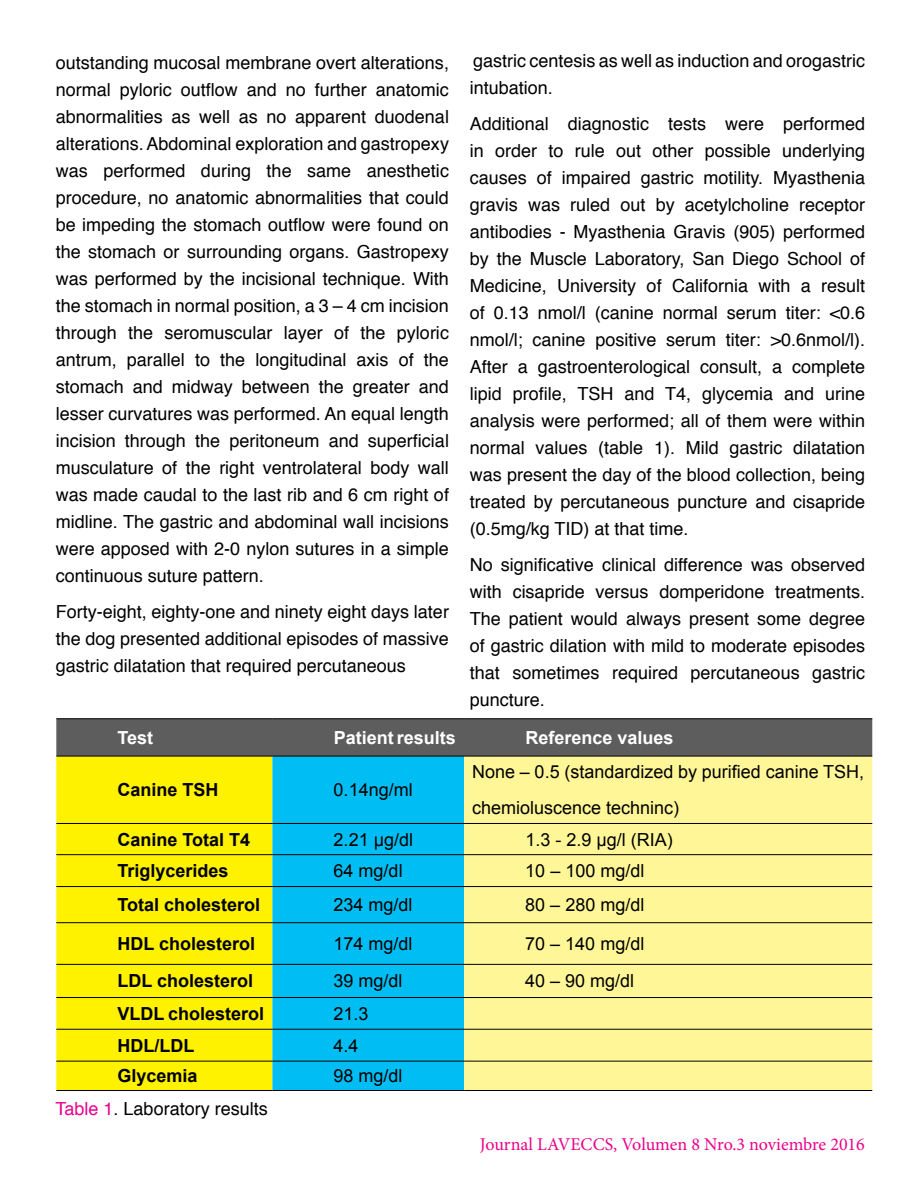
<style>
.page{position:relative;width:918px;height:1188px;background:#fff}
.page>*{position:absolute;margin:0;border:0;box-sizing:border-box;transform-origin:0 0}
.t1{font:18px/27px "Helvetica";color:#000;text-align:justify}
.t2{font:18px/36px "Arial";color:#000}
.t3{font:700 18px "Arial";color:#000}
.t4{font:18px "Minion Pro";color:#ec008c}
.t5{font:700 18px "Arial";color:#fff}
.s1{color:#ec008c}
</style>
<div class="page">
<div style="left:56px;top:719px;width:816px;height:37px;background:#5d5d5d"></div>
<div style="left:56px;top:757px;width:216px;height:333px;background:#fff200"></div>
<div style="left:272px;top:757px;width:192px;height:333px;background:#00bef3"></div>
<div style="left:464px;top:757px;width:408px;height:333px;background:#fff797"></div>
<hr style="left:56px;top:718px;width:216px;height:1px;background:#000">
<hr style="left:272px;top:718px;width:192px;height:1px;background:#000">
<hr style="left:464px;top:718px;width:408px;height:1px;background:#000">
<hr style="left:56px;top:756px;width:216px;height:1px;background:#000">
<hr style="left:272px;top:756px;width:192px;height:1px;background:#000">
<hr style="left:464px;top:756px;width:408px;height:1px;background:#000">
<hr style="left:56px;top:823px;width:216px;height:1px;background:#000">
<hr style="left:272px;top:823px;width:192px;height:1px;background:#000">
<hr style="left:464px;top:823px;width:408px;height:1px;background:#000">
<hr style="left:56px;top:854px;width:216px;height:1px;background:#000">
<hr style="left:272px;top:854px;width:192px;height:1px;background:#000">
<hr style="left:464px;top:854px;width:408px;height:1px;background:#000">
<hr style="left:56px;top:886px;width:216px;height:1px;background:#000">
<hr style="left:272px;top:886px;width:192px;height:1px;background:#000">
<hr style="left:464px;top:886px;width:408px;height:1px;background:#000">
<hr style="left:56px;top:922px;width:216px;height:1px;background:#000">
<hr style="left:272px;top:922px;width:192px;height:1px;background:#000">
<hr style="left:464px;top:922px;width:408px;height:1px;background:#000">
<hr style="left:56px;top:964px;width:216px;height:1px;background:#000">
<hr style="left:272px;top:964px;width:192px;height:1px;background:#000">
<hr style="left:464px;top:964px;width:408px;height:1px;background:#000">
<hr style="left:56px;top:997px;width:216px;height:1px;background:#000">
<hr style="left:272px;top:997px;width:192px;height:1px;background:#000">
<hr style="left:464px;top:997px;width:408px;height:1px;background:#000">
<hr style="left:56px;top:1029px;width:216px;height:1px;background:#000">
<hr style="left:272px;top:1029px;width:192px;height:1px;background:#000">
<hr style="left:464px;top:1029px;width:408px;height:1px;background:#000">
<hr style="left:56px;top:1061px;width:216px;height:1px;background:#000">
<hr style="left:272px;top:1061px;width:192px;height:1px;background:#000">
<hr style="left:464px;top:1061px;width:408px;height:1px;background:#000">
<hr style="left:56px;top:1090px;width:216px;height:1px;background:#000">
<hr style="left:272px;top:1090px;width:192px;height:1px;background:#000">
<hr style="left:464px;top:1090px;width:408px;height:1px;background:#000">
<p class="t1" style="left:56px;top:50px;width:395px">outstanding mucosal membrane overt alterations, normal pyloric outflow and no further anatomic abnormalities as well as no apparent duodenal alterations. Abdominal exploration and gastropexy was performed during the same anesthetic procedure, no anatomic abnormalities that could be impeding the stomach outflow were found on the stomach or surrounding organs. Gastropexy was performed by the incisional technique. With the stomach in normal position, a 3 – 4 cm incision through the seromuscular layer of the pyloric antrum, parallel to the longitudinal axis of the stomach and midway between the greater and lesser curvatures was performed. An equal length incision through the peritoneum and superficial musculature of the right ventrolateral body wall was made caudal to the last rib and 6 cm right of midline. The gastric and abdominal wall incisions were apposed with 2-0 nylon sutures in a simple continuous suture pattern.</p>
<p class="t1" style="left:56px;top:599px;width:395px">Forty-eight, eighty-one and ninety eight days later the dog presented additional episodes of massive gastric dilatation that required percutaneous</p>
<p class="t1" style="left:470px;top:48px;width:397px">gastric centesis as well as induction and orogastric intubation.</p>
<p class="t1" style="left:470px;top:111px;width:397px">Additional diagnostic tests were performed in order to rule out other possible underlying causes of impaired gastric motility. Myasthenia gravis was ruled out by acetylcholine receptor antibodies - Myasthenia Gravis (905) performed by the Muscle Laboratory, San Diego School of Medicine, University of California with a result of 0.13 nmol/l (canine normal serum titer: &lt;0.6 nmol/l; canine positive serum titer: &gt;0.6nmol/l).<br>After a gastroenterological consult, a complete lipid profile, TSH and T4, glycemia and urine analysis were performed; all of them were within normal values (table 1). Mild gastric dilatation was present the day of the blood collection, being treated by percutaneous puncture and cisapride (0.5mg/kg TID) at that time.</p>
<p class="t1" style="left:470px;top:552px;width:397px">No significative clinical difference was observed with cisapride versus domperidone treatments.<br>The patient would always present some degree of gastric dilation with mild to moderate episodes that sometimes required percutaneous gastric puncture.</p>
<p class="t5" style="left:118px;top:726px;width:37px">Test</p>
<p class="t5" style="left:334px;top:726px;width:124px">Patient results</p>
<p class="t5" style="left:525px;top:726px;width:150px">Reference values</p>
<p class="t3" style="left:118px;top:778px;width:103px">Canine TSH</p>
<p class="t2" style="left:334px;top:772px;width:81px">0.14ng/ml</p>
<p class="t2" style="left:472px;top:754px;width:393px">None – 0.5 (standardized by purified canine TSH, chemioluscence techninc)</p>
<p class="t3" style="left:118px;top:827px;width:134px">Canine Total T4</p>
<p class="t2" style="left:334px;top:821px;width:81px">2.21 µg/dl</p>
<p class="t2" style="left:525px;top:821px;width:149px">1.3 - 2.9 µg/l (RIA)</p>
<p class="t3" style="left:118px;top:859px;width:113px">Triglycerides</p>
<p class="t2" style="left:334px;top:853px;width:71px">64 mg/dl</p>
<p class="t2" style="left:525px;top:853px;width:121px">10 – 100 mg/dl</p>
<p class="t3" style="left:118px;top:893px;width:144px">Total cholesterol</p>
<p class="t2" style="left:334px;top:887px;width:81px">234 mg/dl</p>
<p class="t2" style="left:525px;top:887px;width:121px">80 – 280 mg/dl</p>
<p class="t3" style="left:118px;top:932px;width:139px">HDL cholesterol</p>
<p class="t2" style="left:334px;top:926px;width:81px">174 mg/dl</p>
<p class="t2" style="left:525px;top:926px;width:121px">70 – 140 mg/dl</p>
<p class="t3" style="left:118px;top:969px;width:137px">LDL cholesterol</p>
<p class="t2" style="left:334px;top:963px;width:71px">39 mg/dl</p>
<p class="t2" style="left:525px;top:963px;width:111px">40 – 90 mg/dl</p>
<p class="t3" style="left:117px;top:1002px;width:148px">VLDL cholesterol</p>
<p class="t2" style="left:334px;top:996px;width:37px">21.3</p>
<p class="t3" style="left:117px;top:1033px;width:78px">HDL/LDL</p>
<p class="t2" style="left:334px;top:1028px;width:27px">4.4</p>
<p class="t3" style="left:117px;top:1064px;width:82px">Glycemia</p>
<p class="t2" style="left:334px;top:1058px;width:71px">98 mg/dl</p>
<p class="t1" style="left:56px;top:1095px;width:214px"><span class="s1">Table 1</span>. Laboratory results</p>
<p class="t4" style="left:480px;top:1132px;width:387px">Journal LAVECCS, Volumen 8 Nro.3 noviembre 2016</p>
</div>
